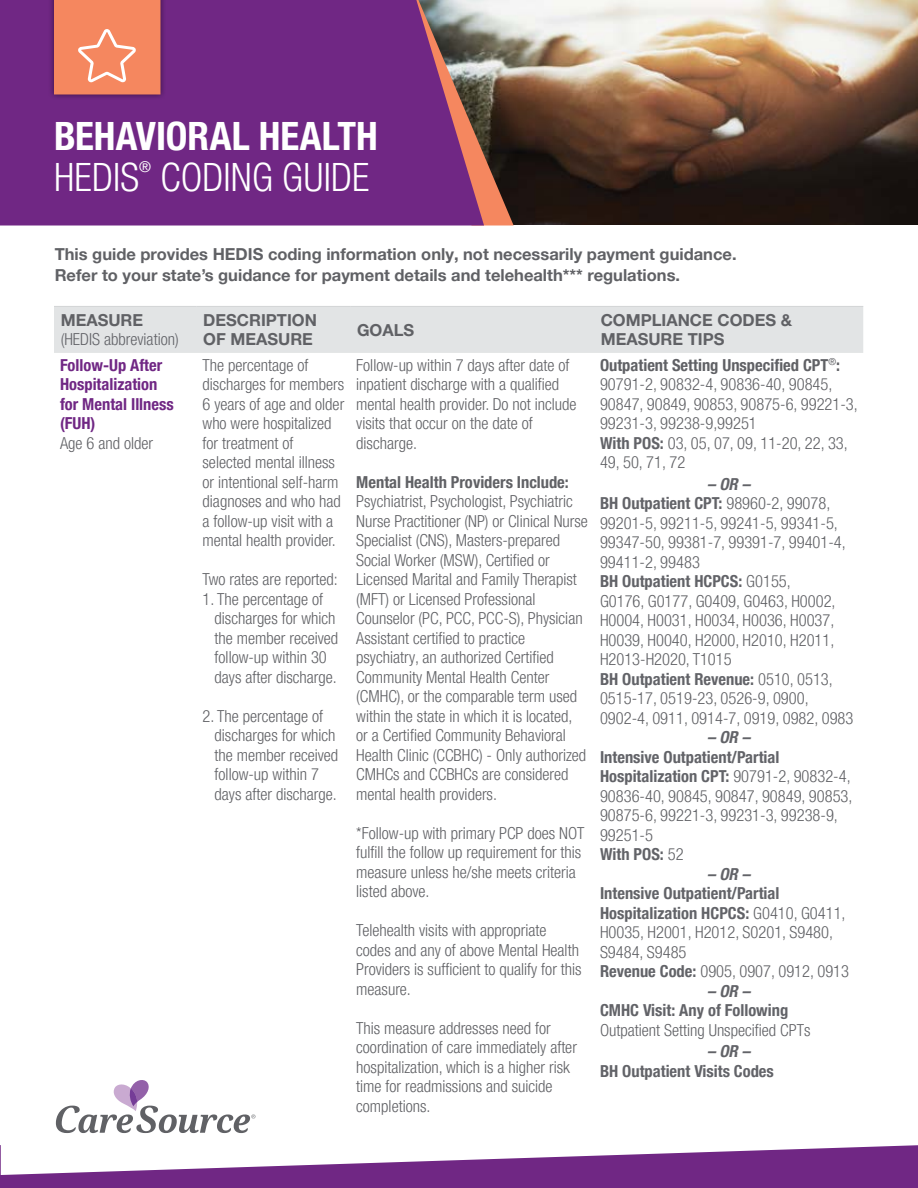
<style>
.page{position:relative;width:918px;height:1188px;background:#fff}
.page>*{position:absolute;margin:0;border:0;box-sizing:border-box;transform-origin:0 0}
.t1{font:700 condensed 39px "Helvetica Neue LT Pro";color:#fff}
.t2{font:300 condensed 39px "Helvetica Neue LT Pro";letter-spacing:.005em;color:#fff}
.t3{font:300 condensed 16.5px/19.5px "Helvetica Neue LT Pro";color:#606165}
.t4{font:700 16.5px/19.5px "Helvetica Neue LT Pro";color:#606165}
.t5{font:700 condensed 16.5px/19.5px "Helvetica Neue LT Pro";color:#702784}
.t6{font:700 condensed 16.5px "Helvetica Neue LT Pro";color:#626368}
.t7{font:700 condensed 16.5px "Helvetica Neue LT Pro";color:#606165}
.t8{font:300 condensed 16.5px "Helvetica Neue LT Pro";color:#626368}
.t9{font:italic 700 condensed 16.5px "Helvetica Neue LT Pro";color:#626368}
.t10{font:14.85px "Helvetica Neue LT Pro";color:#fff}
.s1{font-weight:700}
.s2{font-weight:700;color:#626368}
.s3{font-weight:700;font-style:italic;color:#626368}
</style>
<div class="page">
<img style="left:514px;top:0;width:404px;height:225px">
<svg style="left:1px;top:1145px;width:917px;height:43px"></svg>
<svg style="left:484px;top:0;width:30px;height:226px;background:#816a5c"></svg>
<svg style="left:0;top:0;width:484px;height:226px;background:#742e82"></svg>
<svg style="left:56px;top:1080px;width:199px;height:53px"></svg>
<div style="left:54px;top:307px;width:809px;height:46px;background:#e2e4e5"></div>
<hr style="left:54px;top:306px;width:143px;height:1px;background:#d2d4d6">
<hr style="left:197px;top:306px;width:153px;height:1px;background:#d2d4d6">
<hr style="left:350px;top:306px;width:244px;height:1px;background:#d2d4d6">
<hr style="left:594px;top:306px;width:269px;height:1px;background:#d2d4d6">
<div style="left:48px;top:0;width:118px;height:100px;background:#000;opacity:.5"></div>
<svg style="left:54px;top:0;width:106px;height:94px;background:#f58d67"></svg>
<hr style="left:0;top:1145px;width:1px;height:43px;background:#702784">
<h1 class="t1" style="left:54px;top:113px;width:325px">BEHAVIORAL HEALTH</h1>
<h1 class="t2" style="left:54px;top:154px;width:87px">HEDIS</h1>
<p class="t10" style="left:139px;top:157px;width:13px">®</p>
<h1 class="t2" style="left:160px;top:154px;width:211px">CODING GUIDE</h1>
<p class="t4" style="left:55px;top:243px;width:683px;line-height:21px">This guide provides HEDIS coding information only, not necessarily payment guidance.<br>Refer to your state’s guidance for payment details and telehealth*** regulations.</p>
<p class="t4" style="left:61px;top:310px;width:84px">MEASURE</p>
<p class="t8" style="left:61px;top:330px;width:120px">(HEDIS abbreviation)</p>
<p class="t5" style="left:60px;top:355px;width:115px">Follow-Up After<br>Hospitalization for Mental Illness (FUH)</p>
<p class="t3" style="left:60px;top:433px;width:95px">Age 6 and older</p>
<p class="t4" style="left:203px;top:310px;width:115px">DESCRIPTION<br>OF MEASURE</p>
<p class="t4" style="left:357px;top:320px;width:59px">GOALS</p>
<p class="t4" style="left:601px;top:310px;width:193px">COMPLIANCE CODES &amp;<br>MEASURE TIPS</p>
<p class="t3" style="left:203px;top:355px;width:143px">The percentage of discharges for members<br>6 years of age and older who were hospitalized for treatment of selected mental illness or intentional self-harm diagnoses and who had a follow-up visit with a mental health provider.</p>
<p class="t3" style="left:203px;top:570px;width:137px">Two rates are reported:</p>
<p class="t3" style="left:215px;top:589px;width:125px;text-indent:-12px">1. The percentage of discharges for which the member received follow-up within 30 days after discharge.</p>
<p class="t3" style="left:215px;top:706px;width:125px;text-indent:-12px">2. The percentage of discharges for which the member received follow-up within 7 days after discharge.</p>
<p class="t3" style="left:356px;top:355px;width:222px">Follow-up within 7 days after date of inpatient discharge with a qualified mental health provider. Do not include visits that occur on the date of discharge.</p>
<p class="t7" style="left:356px;top:472px;width:214px">Mental Health Providers Include:</p>
<p class="t3" style="left:356px;top:492px;width:233px">Psychiatrist, Psychologist, Psychiatric Nurse Practitioner (NP) or Clinical Nurse Specialist (CNS), Masters-prepared Social Worker (MSW), Certified or Licensed Marital and Family Therapist (MFT) or Licensed Professional Counselor (PC, PCC, PCC-S), Physician Assistant certified to practice psychiatry, an authorized Certified Community Mental Health Center (CMHC), or the comparable term used within the state in which it is located, or a Certified Community Behavioral Health Clinic (CCBHC) - Only authorized CMHCs and CCBHCs are considered mental health providers.</p>
<p class="t3" style="left:356px;top:823px;width:230px">*Follow-up with primary PCP does NOT fulfill the follow up requirement for this measure unless he/she meets criteria listed above.</p>
<p class="t3" style="left:356px;top:921px;width:227px">Telehealth visits with appropriate codes and any of above Mental Health<br>Providers is sufficient to qualify for this measure.</p>
<p class="t3" style="left:356px;top:1018px;width:222px">This measure addresses need for coordination of care immediately after hospitalization, which is a higher risk time for readmissions and suicide completions.</p>
<p class="t3" style="left:600px;top:355px;width:259px"><span class="s1">Outpatient Setting Unspecified CPT</span><sup>®</sup><span class="s1">:<br></span>90791-2, 90832-4, 90836-40, 90845,<br>90847, 90849, 90853, 90875-6, 99221-3,<br>99231-3, 99238-9,99251<br><span class="s2">With POS:</span> 03, 05, 07, 09, 11-20, 22, 33,<br>49, 50, 71, 72</p>
<p class="t3" style="left:600px;top:474px;width:255px;text-indent:107px"><span class="s3">– OR –<br></span><span class="s2">BH Outpatient CPT:</span> 98960-2, 99078,<br>99201-5, 99211-5, 99241-5, 99341-5,<br>99347-50, 99381-7, 99391-7, 99401-4,<br>99411-2, 99483<br><span class="s2">BH Outpatient HCPCS:</span> G0155,<br>G0176, G0177, G0409, G0463, H0002,<br>H0004, H0031, H0034, H0036, H0037,<br>H0039, H0040, H2000, H2010, H2011,<br>H2013-H2020, T1015<br><span class="s2">BH Outpatient Revenue:</span> 0510, 0513,<br>0515-17, 0519-23, 0526-9, 0900,<br>0902-4, 0911, 0914-7, 0919, 0982, 0983</p>
<p class="t9" style="left:707px;top:728px;width:44px">– OR –</p>
<p class="t3" style="left:600px;top:747px;width:254px"><span class="s2">Intensive Outpatient/Partial<br>Hospitalization CPT:</span> 90791-2, 90832-4,<br>90836-40, 90845, 90847, 90849, 90853,<br>90875-6, 99221-3, 99231-3, 99238-9,<br>99251-5<br><span class="s2">With POS:</span> 52</p>
<p class="t3" style="left:600px;top:864px;width:251px;text-indent:107px"><span class="s3">– OR –<br></span><span class="s1">I</span><span class="s2">ntensive Outpatient/Partial<br>Hospitalization HCPCS:</span> G0410, G0411,<br>H0035, H2001, H2012, S0201, S9480,<br>S9484, S9485<br><span class="s2">Revenue Code:</span> 0905, 0907, 0912, 0913</p>
<p class="t9" style="left:707px;top:981px;width:44px">– OR –</p>
<p class="t6" style="left:600px;top:1001px;width:190px">CMHC Visit: Any of Following</p>
<p class="t3" style="left:600px;top:1020px;width:212px">Outpatient Setting Unspecified CPTs</p>
<p class="t9" style="left:707px;top:1042px;width:44px">– OR –</p>
<p class="t6" style="left:600px;top:1061px;width:175px">BH Outpatient Visits Codes</p>
</div>
